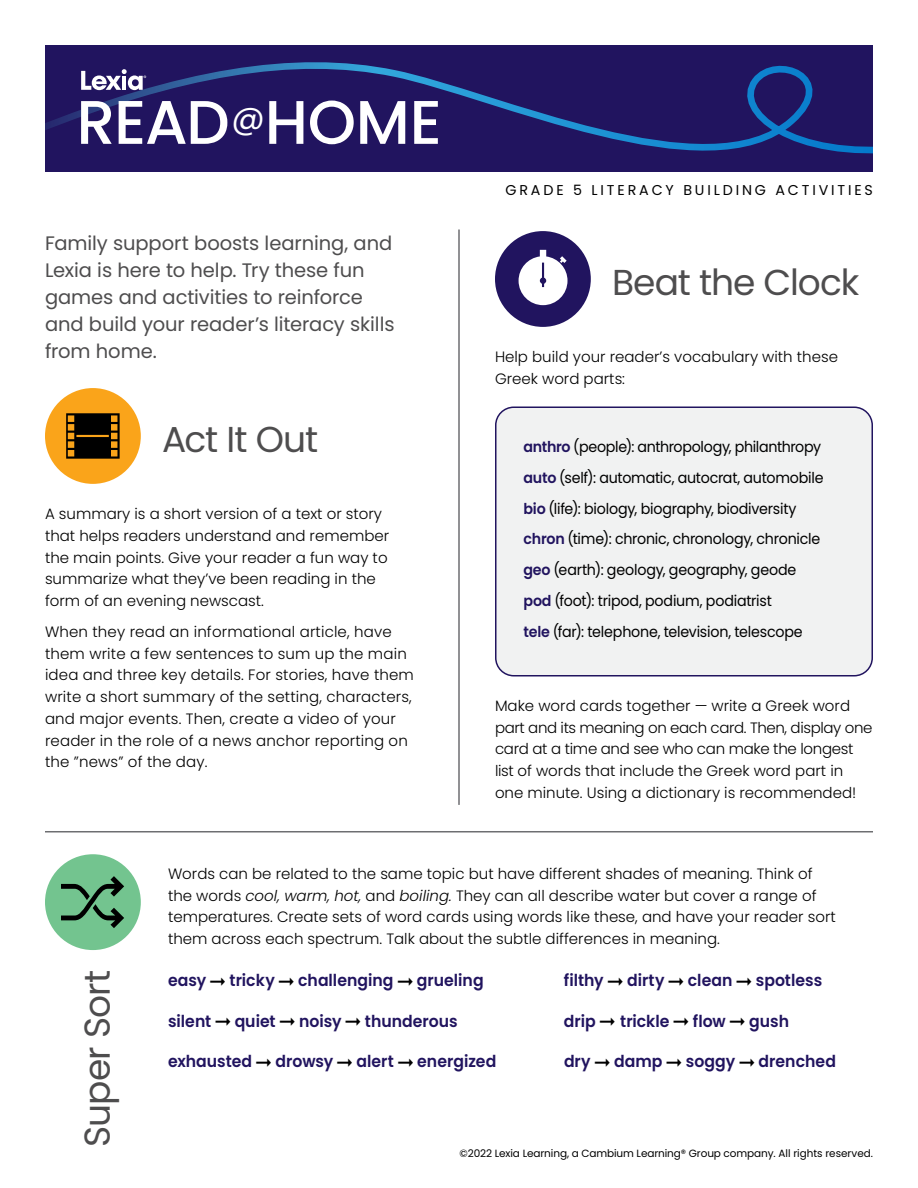
<style>
.page{position:relative;width:918px;height:1188px;background:#fff}
.page>*{position:absolute;margin:0;border:0;box-sizing:border-box;transform-origin:0 0}
.t1{font:500 61.5px "Poppins";letter-spacing:-.015em;color:#fff}
.Article_Head{font:36px "Poppins";letter-spacing:-.025em;color:#4e4d4e}
.Intro{font:19.5px/27px "Poppins";letter-spacing:-.005em;color:#4e4d4e}
.Call_Out_Body{font:600 16.5px "Poppins";color:#21145f;scale:.95 1}
.Body_Text{font:300 15px/21.8px "Poppins";color:#000}
.Call_Out_Body-2{font:15px "Poppins";letter-spacing:-.015em;color:#000;scale:.95 1}
.t2{font:14.25px "Poppins";letter-spacing:.2em;color:#000}
.t3{font:10.5px "Poppins";letter-spacing:-.01em;color:#000}
.s1{font-weight:600;color:#21145f}
.s2{font-style:italic}
.s3{color:#000}
</style>
<div class="page">
<div style="left:45px;top:45px;width:828px;height:127px;background:#21145f"></div>
<svg style="left:45px;top:62px;width:828px;height:92px"></svg>
<svg style="left:81px;top:69px;width:65px;height:21px"></svg>
<div style="left:45px;top:388px;width:96px;height:96px;background:#faa41a;border-radius:50%"></div>
<svg style="left:66px;top:413px;width:54px;height:46px"></svg>
<div style="left:495px;top:231px;width:96px;height:96px;background:#21145f;border-radius:50%"></div>
<svg style="left:519px;top:250px;width:49px;height:55px"></svg>
<div style="left:496px;top:407px;width:376px;height:269px;background:#f1f2f2;border-radius:18px"></div>
<div style="left:495px;top:406px;width:378px;height:270px;border:2px solid #21145f;border-radius:18px"></div>
<hr style="left:45px;top:831px;width:99px;height:1px;background:#6d6e71">
<hr style="left:144px;top:831px;width:729px;height:1px;background:#6d6e71">
<div style="left:45px;top:854px;width:96px;height:96px;background:#73c48f;border-radius:50%"></div>
<svg style="left:62px;top:876px;width:62px;height:52px"></svg>
<hr style="left:458px;top:229px;width:2px;height:576px;background:#6d6e71">
<h1 class="t1" style="left:76px;top:87px;width:367px">READ<sup>@</sup>HOME</h1>
<p class="Intro" style="left:45px;top:230px;width:351px">Family support boosts learning, and<br>Lexia is here to help. Try these fun games and activities to reinforce and build your reader’s literacy skills from home.</p>
<p class="Article_Head" style="left:162px;top:418px;width:158px">Act It Out</p>
<p class="Body_Text" style="left:45px;top:503px;width:346px">A summary is a short version of a text or story that helps readers understand and remember the main points. Give your reader a fun way to summarize what they’ve been reading in the form of an evening newscast.</p>
<p class="Body_Text" style="left:45px;top:621px;width:370px">When they read an informational article, have them write a few sentences to sum up the main idea and three key details. For stories, have them write a short summary of the setting, characters, and major events. Then, create a video of your reader in the role of a news anchor reporting on the ”news” of the day.</p>
<p class="t2" style="left:506px;top:182px;width:369px">GRADE 5 LITERACY BUILDING ACTIVITIES</p>
<p class="Article_Head" style="left:612px;top:261px;width:249px">Beat the Clock</p>
<p class="Body_Text" style="left:495px;top:346px;width:345px">Help build your reader’s vocabulary with these<br>Greek word parts:</p>
<p class="Call_Out_Body-2" style="left:524px;top:438px;width:315px"><span class="s1">anthro</span> (people): anthropology, philanthropy</p>
<p class="Call_Out_Body-2" style="left:524px;top:469px;width:317px"><span class="s1">auto</span> (self): automatic, autocrat, automobile</p>
<p class="Call_Out_Body-2" style="left:524px;top:500px;width:289px"><span class="s1">bio</span> (life): biology, biography, biodiversity</p>
<p class="Call_Out_Body-2" style="left:524px;top:531px;width:314px"><span class="s1">chron</span> (time): chronic, chronology, chronicle</p>
<p class="Call_Out_Body-2" style="left:524px;top:561px;width:289px"><span class="s1">geo</span> (earth): geology, geography, geode</p>
<p class="Call_Out_Body-2" style="left:524px;top:592px;width:263px"><span class="s1">pod</span> (foot): tripod, podium, podiatrist</p>
<p class="Call_Out_Body-2" style="left:524px;top:623px;width:295px"><span class="s1">tele</span> (far): telephone, television, telescope</p>
<p class="Body_Text" style="left:495px;top:695px;width:379px">Make word cards together — write a Greek word part and its meaning on each card. Then, display one card at a time and see who can make the longest list of words that include the Greek word part in one minute. Using a dictionary is recommended!</p>
<p class="Article_Head" style="left:76px;top:1147px;width:178px;rotate:-90deg">Super Sort</p>
<p class="Body_Text" style="left:168px;top:863px;width:669px">Words can be related to the same topic but have different shades of meaning. Think of the words <span class="s2">cool, warm, hot,</span> and <span class="s2">boiling.</span> They can all describe water but cover a range of temperatures. Create sets of word cards using words like these, and have your reader sort them across each spectrum. Talk about the subtle differences in meaning.</p>
<p class="Call_Out_Body" style="left:168px;top:971px;width:334px">easy <span class="s3">➞</span> tricky <span class="s3">➞</span> challenging <span class="s3">➞</span> grueling</p>
<p class="Call_Out_Body" style="left:564px;top:971px;width:274px">filthy <span class="s3">➞</span> dirty <span class="s3">➞</span> clean <span class="s3">➞</span> spotless</p>
<p class="Call_Out_Body" style="left:168px;top:1011px;width:307px">silent <span class="s3">➞</span> quiet <span class="s3">➞</span> noisy <span class="s3">➞</span> thunderous</p>
<p class="Call_Out_Body" style="left:564px;top:1011px;width:238px">drip <span class="s3">➞</span> trickle <span class="s3">➞</span> flow <span class="s3">➞</span> gush</p>
<p class="Call_Out_Body" style="left:168px;top:1052px;width:347px">exhausted <span class="s3">➞</span> drowsy <span class="s3">➞</span> alert <span class="s3">➞</span> energized</p>
<p class="Call_Out_Body" style="left:564px;top:1052px;width:288px">dry <span class="s3">➞</span> damp <span class="s3">➞</span> soggy <span class="s3">➞</span> drenched</p>
<p class="t3" style="left:460px;top:1147px;width:415px">©2022 Lexia Learning, a Cambium Learning® Group company. All rights reserved.</p>
</div>
